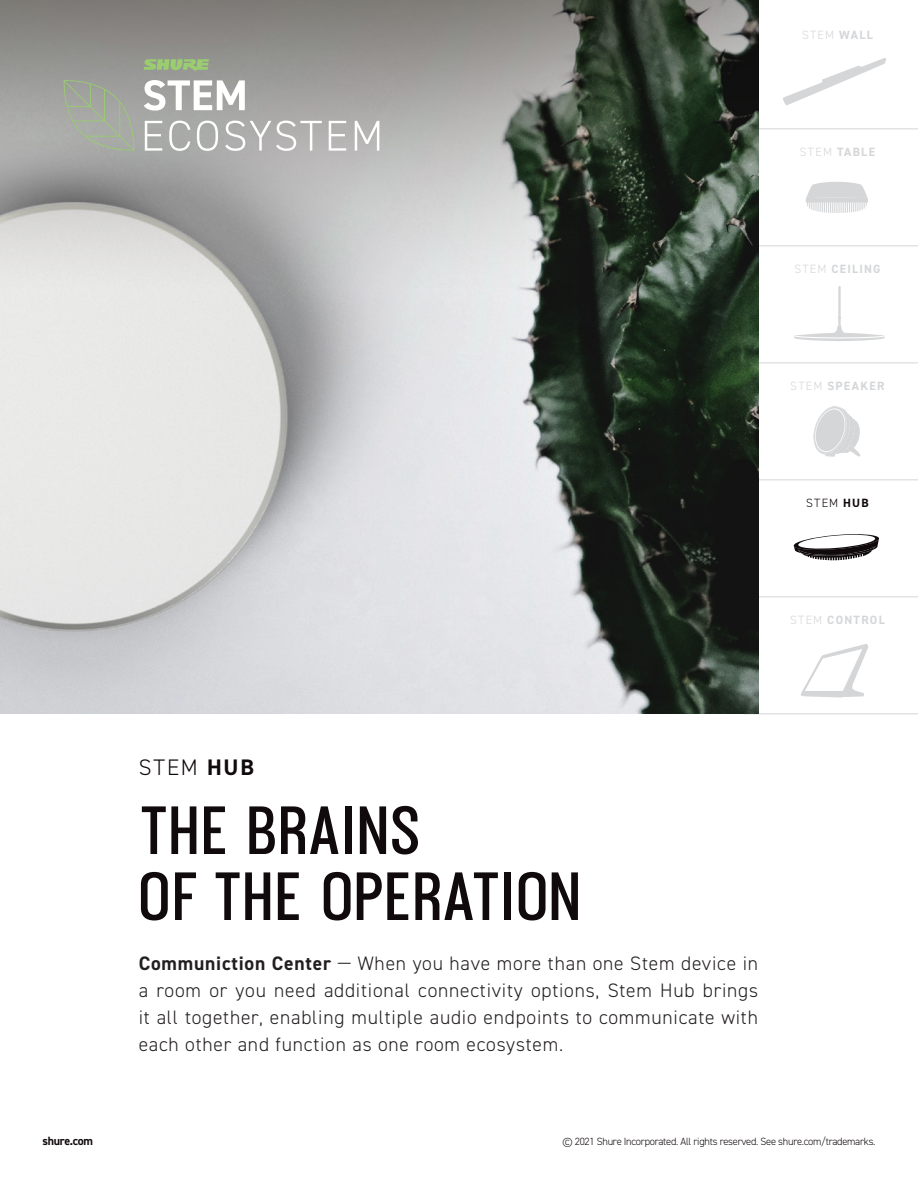
<style>
.page{position:relative;width:918px;height:1188px;background:#fff}
.page>*{position:absolute;margin:0;border:0;box-sizing:border-box;transform-origin:0 0}
.t1{font:700 60px "Ostrich Proper";letter-spacing:-.02em;color:#110a0c}
.Fließtext_10_pt{font:300 22.5px "DIN2014";color:#110a0c}
.t2{font:300 19.5px/27px "DIN2014";letter-spacing:.04em;color:#231f20;text-align:justify}
.Fließtext_10_pt-2{font:700 12px "DIN2014";letter-spacing:.105em;color:#d5d6d8}
.t3{font:700 12px "DIN2014";letter-spacing:-.025em;color:#110a0c}
.Fließtext_10_pt-3{font:300 12px "DIN2014";color:#d5d6d8}
.Fließtext_10_pt-4{font:300 12px "DIN2014";color:#110a0c}
.t4{font:300 10.5px "DIN2014";letter-spacing:-.025em;color:#110a0c}
.s1{font-weight:700}
.s2{font-weight:300}
</style>
<div class="page">
<hr style="left:744px;top:129px;width:174px;height:1px;background:#d5d6d8">
<hr style="left:744px;top:246px;width:174px;height:1px;background:#d5d6d8">
<hr style="left:744px;top:363px;width:174px;height:1px;background:#d5d6d8">
<hr style="left:744px;top:480px;width:174px;height:1px;background:#d5d6d8">
<hr style="left:744px;top:597px;width:174px;height:1px;background:#d5d6d8">
<hr style="left:744px;top:714px;width:174px;height:1px;background:#d5d6d8">
<svg style="left:813px;top:406px;width:48px;height:51px"></svg>
<svg style="left:801px;top:644px;width:67px;height:54px"></svg>
<svg style="left:793px;top:534px;width:86px;height:26px"></svg>
<svg style="left:794px;top:286px;width:91px;height:55px"></svg>
<svg style="left:783px;top:58px;width:103px;height:47px"></svg>
<svg style="left:806px;top:182px;width:62px;height:31px"></svg>
<img style="left:0;top:0;width:758px;height:714px">
<svg style="left:144px;top:59px;width:65px;height:12px"></svg>
<svg style="left:144px;top:80px;width:101px;height:31px"></svg>
<svg style="left:145px;top:121px;width:17px;height:30px"></svg>
<svg style="left:169px;top:121px;width:21px;height:30px"></svg>
<svg style="left:197px;top:121px;width:21px;height:30px"></svg>
<svg style="left:225px;top:121px;width:97px;height:30px"></svg>
<svg style="left:329px;top:121px;width:17px;height:30px"></svg>
<svg style="left:355px;top:121px;width:24px;height:30px"></svg>
<svg style="left:63px;top:80px;width:71px;height:71px;background:#a4a99e"></svg>
<p class="Fließtext_10_pt-3" style="left:802px;top:28px;width:72px">STEM <span class="s1">WALL</span></p>
<p class="Fließtext_10_pt-2" style="left:800px;top:144px;width:77px"><span class="s2">STEM</span> TABLE</p>
<p class="Fließtext_10_pt-2" style="left:794px;top:261px;width:88px"><span class="s2">STEM</span> CEILING</p>
<p class="Fließtext_10_pt-2" style="left:790px;top:378px;width:96px"><span class="s2">STEM</span> SPEAKER</p>
<p class="Fließtext_10_pt-4" style="left:806px;top:496px;width:64px">STEM <span class="s1">HUB</span></p>
<p class="Fließtext_10_pt-2" style="left:790px;top:612px;width:96px"><span class="s2">STEM</span> CONTROL</p>
<p class="Fließtext_10_pt" style="left:139px;top:753px;width:117px">STEM <span class="s1">HUB</span></p>
<p class="t1" style="left:139px;top:792px;width:286px">THE BRAINS</p>
<p class="t1" style="left:139px;top:858px;width:446px">OF THE OPERATION</p>
<p class="t2" style="left:139px;top:950px;width:621px"><span class="s1">Communiction Center</span> — When you have more than one Stem device in a room or you need additional connectivity options, Stem Hub brings it all together, enabling multiple audio endpoints to communicate with each other and function as one room ecosystem.</p>
<p class="t3" style="left:43px;top:1133px;width:52px">shure.com</p>
<p class="t4" style="left:562px;top:1135px;width:315px">© 2021 Shure Incorporated. All rights reserved. See shure.com/trademarks.</p>
</div>
